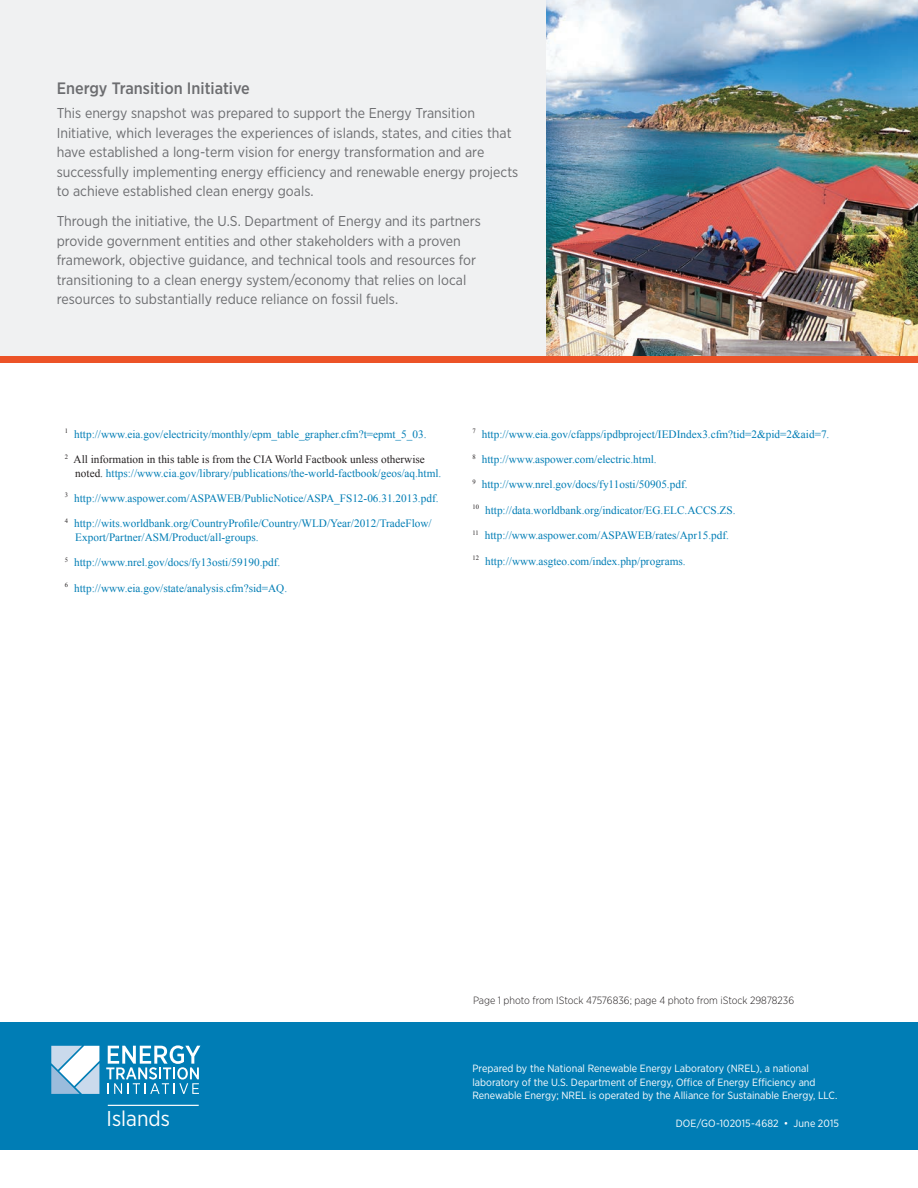
<style>
.page{position:relative;width:918px;height:1188px;background:#fff}
.page>*{position:absolute;margin:0;border:0;box-sizing:border-box;transform-origin:0 0}
.t1{font:21.45px "Gotham Narrow";color:#fff}
.sidebar_head{font:500 16.5px "Gotham Narrow";color:#6c6d70}
.sidebar_text{font:14.25px/19.5px "Gotham Narrow";color:#6c6d70}
.t2{font:11.25px/13.5px "Times New Roman";color:#007db5}
.t3{font:10.5px/13.5px "Gotham Narrow";color:#fff}
.t4{font:300 10.5px "Gotham Narrow";color:#231f20}
.s1{color:#231f20}
</style>
<div class="page">
<div style="left:0;top:0;width:546px;height:361px;background:#f0f1f2"></div>
<img style="left:546px;top:0;width:372px;height:356px">
<div style="left:0;top:356px;width:918px;height:7px;background:#ec5328"></div>
<div style="left:0;top:1023px;width:918px;height:127px;background:#007db5"></div>
<hr style="left:108px;top:1105px;width:91px;height:1px;background:#fff">
<svg style="left:51px;top:1046px;width:48px;height:48px;background:#c4daeb"></svg>
<svg style="left:106px;top:1045px;width:94px;height:49px"></svg>
<p class="sidebar_head" style="left:57px;top:78px;width:195px">Energy Transition Initiative</p>
<p class="sidebar_text" style="left:57px;top:103px;width:463px">This energy snapshot was prepared to support the Energy Transition Initiative, which leverages the experiences of islands, states, and cities that have established a long-term vision for energy transformation and are successfully implementing energy efficiency and renewable energy projects to achieve established clean energy goals.</p>
<p class="sidebar_text" style="left:57px;top:211px;width:426px">Through the initiative, the U.S. Department of Energy and its partners provide government entities and other stakeholders with a proven framework, objective guidance, and technical tools and resources for transitioning to a clean energy system/economy that relies on local resources to substantially reduce reliance on fossil fuels.</p>
<p class="t2" style="left:65px;top:427px;width:363px"><sup>1</sup> http://www.eia.gov/electricity/monthly/epm_table_grapher.cfm?t=epmt_5_03.</p>
<p class="t2" style="left:75px;top:452px;width:368px;text-indent:-10px"><sup>2</sup> <span class="s1">All information in this table is from the CIA World Factbook unless otherwise noted.</span> https://www.cia.gov/library/publications/the-world-factbook/geos/aq.html.</p>
<p class="t2" style="left:65px;top:491px;width:375px"><sup>3</sup> http://www.aspower.com/ASPAWEB/PublicNotice/ASPA_FS12-06.31.2013.pdf.</p>
<p class="t2" style="left:75px;top:517px;width:358px;text-indent:-10px"><sup>4</sup> http://wits.worldbank.org/CountryProfile/Country/WLD/Year/2012/TradeFlow/<br>Export/Partner/ASM/Product/all-groups.</p>
<p class="t2" style="left:65px;top:555px;width:217px"><sup>5</sup> http://www.nrel.gov/docs/fy13osti/59190.pdf.</p>
<p class="t2" style="left:65px;top:581px;width:224px"><sup>6</sup> http://www.eia.gov/state/analysis.cfm?sid=AQ.</p>
<p class="t2" style="left:472px;top:427px;width:358px"><sup>7</sup> http://www.eia.gov/cfapps/ipdbproject/IEDIndex3.cfm?tid=2&amp;pid=2&amp;aid=7.</p>
<p class="t2" style="left:472px;top:452px;width:186px"><sup>8</sup> http://www.aspower.com/electric.html.</p>
<p class="t2" style="left:472px;top:478px;width:217px"><sup>9</sup> http://www.nrel.gov/docs/fy11osti/50905.pdf.</p>
<p class="t2" style="left:472px;top:503px;width:265px"><sup>10</sup> http://data.worldbank.org/indicator/EG.ELC.ACCS.ZS.</p>
<p class="t2" style="left:472px;top:528px;width:258px"><sup>11</sup> http://www.aspower.com/ASPAWEB/rates/Apr15.pdf.</p>
<p class="t2" style="left:472px;top:554px;width:215px"><sup>12</sup> http://www.asgteo.com/index.php/programs.</p>
<p class="t4" style="left:473px;top:994px;width:323px">Page 1 photo from IStock 47576836; page 4 photo from iStock 29878236</p>
<p class="t3" style="left:472px;top:1062px;width:366px">Prepared by the National Renewable Energy Laboratory (NREL), a national laboratory of the U.S. Department of Energy, Office of Energy Efficiency and<br>Renewable Energy; NREL is operated by the Alliance for Sustainable Energy, LLC.</p>
<p class="t1" style="left:107px;top:1105px;width:65px">Islands</p>
<p class="t3" style="left:676px;top:1116px;width:165px">DOE/GO-102015-4682 • June 2015</p>
</div>
